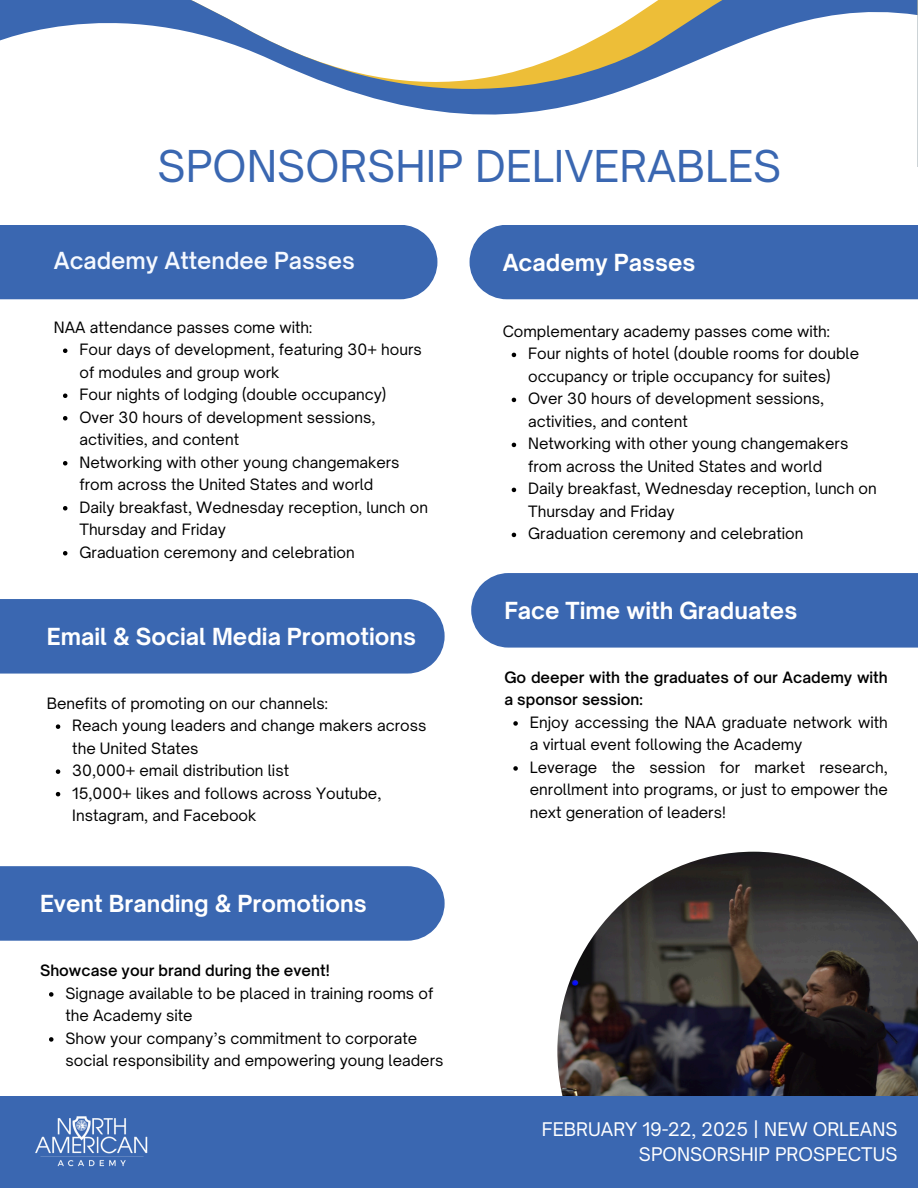
<style>
.page{position:relative;width:918px;height:1188px;background:#fff}
.page>*{position:absolute;margin:0;border:0;box-sizing:border-box;transform-origin:0 0}
.t1{font:42px "Open Sauce One";color:#3a67b1}
.t2{font:700 22.5px "Open Sauce One";color:#fff}
.t3{font:600 22.5px "Open Sauce One";color:#f5f9ff}
.t4{font:18px/24.8px "Open Sauce One";color:#fff;text-align:right}
.t5{font:15px/22.5px "Open Sauce One";color:#000}
.t6{font:600 15px/22.5px "Open Sauce One";color:#000}
</style>
<div class="page">
<svg style="left:0;top:0;width:918px;height:166px"></svg>
<img style="left:557px;top:852px;width:361px;height:244px">
<div style="left:0;top:1096px;width:918px;height:92px;background:#3a67b1"></div>
<img style="left:35px;top:1116px;width:113px;height:51px">
<div style="left:0;top:225px;width:437px;height:74px;background:#3a67b1"></div>
<div style="left:0;top:599px;width:445px;height:75px;background:#3a67b1"></div>
<svg style="left:56px;top:724px;width:4px;height:5px"></svg>
<svg style="left:56px;top:769px;width:4px;height:5px"></svg>
<svg style="left:56px;top:792px;width:4px;height:4px"></svg>
<div style="left:0;top:866px;width:444px;height:75px;background:#3a67b1"></div>
<svg style="left:49px;top:992px;width:5px;height:5px"></svg>
<svg style="left:49px;top:1037px;width:5px;height:5px"></svg>
<div style="left:471px;top:573px;width:447px;height:75px;background:#3a67b1"></div>
<svg style="left:63px;top:349px;width:4px;height:4px"></svg>
<svg style="left:63px;top:394px;width:4px;height:4px"></svg>
<svg style="left:63px;top:416px;width:4px;height:5px"></svg>
<svg style="left:63px;top:461px;width:4px;height:5px"></svg>
<svg style="left:63px;top:506px;width:4px;height:5px"></svg>
<svg style="left:63px;top:551px;width:4px;height:5px"></svg>
<svg style="left:513px;top:721px;width:5px;height:5px"></svg>
<svg style="left:513px;top:766px;width:5px;height:5px"></svg>
<div style="left:470px;top:225px;width:448px;height:74px;background:#3a67b1"></div>
<svg style="left:512px;top:353px;width:4px;height:4px"></svg>
<svg style="left:512px;top:398px;width:4px;height:4px"></svg>
<svg style="left:512px;top:443px;width:4px;height:4px"></svg>
<svg style="left:512px;top:488px;width:4px;height:4px"></svg>
<svg style="left:512px;top:533px;width:4px;height:4px"></svg>
<p class="t1" style="left:157px;top:140px;width:626px">SPONSORSHIP DELIVERABLES</p>
<p class="t3" style="left:54px;top:246px;width:302px">Academy Attendee Passes</p>
<p class="t5" style="left:54px;top:316px;width:260px">NAA attendance passes come with:</p>
<p class="t5" style="left:79px;top:338px;width:344px">Four days of development, featuring 30+ hours of modules and group work</p>
<h2 class="t5" style="left:79px;top:383px;width:308px">Four nights of lodging (double occupancy)</h2>
<p class="t5" style="left:79px;top:406px;width:298px">Over 30 hours of development sessions, activities, and content</p>
<p class="t5" style="left:79px;top:451px;width:322px">Networking with other young changemakers from across the United States and world</p>
<p class="t5" style="left:79px;top:496px;width:350px">Daily breakfast, Wednesday reception, lunch on<br>Thursday and Friday</p>
<p class="t5" style="left:79px;top:541px;width:277px">Graduation ceremony and celebration</p>
<h2 class="t2" style="left:47px;top:622px;width:371px">Email &amp; Social Media Promotions</h2>
<p class="t5" style="left:47px;top:692px;width:283px">Benefits of promoting on our channels:</p>
<p class="t5" style="left:72px;top:714px;width:356px">Reach young leaders and change makers across the United States</p>
<p class="t5" style="left:72px;top:759px;width:218px">30,000+ email distribution list</p>
<p class="t5" style="left:72px;top:782px;width:311px">15,000+ likes and follows across Youtube,<br>Instagram, and Facebook</p>
<p class="t2" style="left:40px;top:890px;width:328px">Event Branding &amp; Promotions</p>
<p class="t6" style="left:40px;top:959px;width:291px">Showcase your brand during the event!</p>
<p class="t5" style="left:65px;top:982px;width:369px">Signage available to be placed in training rooms of the Academy site</p>
<h2 class="t5" style="left:65px;top:1027px;width:380px">Show your company’s commitment to corporate social responsibility and empowering young leaders</h2>
<p class="t2" style="left:503px;top:248px;width:194px">Academy Passes</p>
<p class="t5" style="left:503px;top:320px;width:329px">Complementary academy passes come with:</p>
<p class="t5" style="left:528px;top:342px;width:333px">Four nights of hotel (double rooms for double occupancy or triple occupancy for suites)</p>
<h2 class="t5" style="left:528px;top:387px;width:298px">Over 30 hours of development sessions, activities, and content</h2>
<h4 class="t5" style="left:528px;top:432px;width:322px">Networking with other young changemakers from across the United States and world</h4>
<p class="t5" style="left:528px;top:477px;width:350px">Daily breakfast, Wednesday reception, lunch on<br>Thursday and Friday</p>
<p class="t5" style="left:528px;top:522px;width:277px">Graduation ceremony and celebration</p>
<p class="t2" style="left:504px;top:596px;width:294px">Face Time with Graduates</p>
<p class="t6" style="left:504px;top:666px;width:385px">Go deeper with the graduates of our Academy with a sponsor session:</p>
<h2 class="t5" style="left:530px;top:711px;width:359px">Enjoy accessing the NAA graduate network with a virtual event following the Academy</h2>
<h4 class="t5" style="left:530px;top:756px;width:359px;text-align:justify">Leverage the session for market research, enrollment into programs, or just to empower the next generation of leaders!</h4>
<p class="t4" style="left:542px;top:1117px;width:357px">FEBRUARY 19-22, 2025 | NEW ORLEANS<br>SPONSORSHIP PROSPECTUS</p>
</div>
